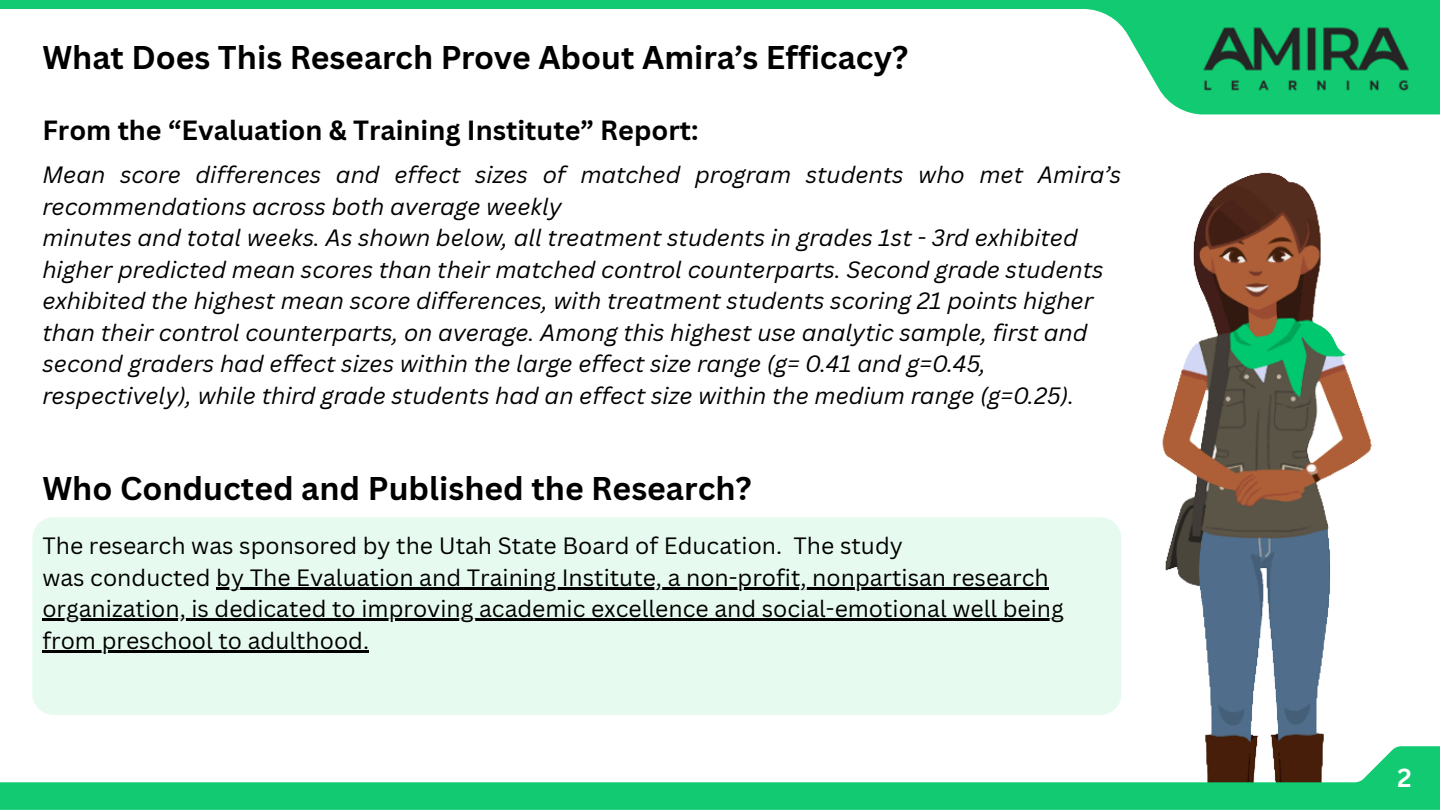
<style>
.page{position:relative;width:1440px;height:810px;background:#fff}
.page>*{position:absolute;margin:0;border:0;box-sizing:border-box;transform-origin:0 0}
.t1{font:700 32px "Canva Sans";color:#000}
.t2{font:700 27px "Canva Sans";color:#000}
.t3{font:700 25.4px "Canva Sans";color:#fff}
.t4{font:italic 23px/31.5px "Canva Sans";color:#000}
.t5{font:23px "Canva Sans";color:#000}
</style>
<div class="page">
<div style="left:32px;top:517px;width:1042px;height:198px;background:#e6faf0"></div>
<img style="left:1074px;top:114px;width:366px;height:632px">
<svg style="left:0;top:0;width:1440px;height:114px"></svg>
<img style="left:1202px;top:21px;width:213px;height:73px">
<svg style="left:0;top:746px;width:1440px;height:64px"></svg>
<hr style="left:216px;top:587px;width:833px;height:2px;background:#000">
<hr style="left:42px;top:619px;width:1022px;height:2px;background:#000">
<hr style="left:42px;top:650px;width:327px;height:2px;background:#000">
<p class="t1" style="left:42px;top:35px;width:867px">What Does This Research Prove About Amira’s Efficacy?</p>
<p class="t2" style="left:42px;top:111px;width:658px">From the “Evaluation &amp; Training Institute” Report:</p>
<h1 class="t4" style="left:42px;top:159px;width:1080px">Mean score differences and effect sizes of matched program students who met Amira’s recommendations across both average weekly</h1>
<p class="t4" style="left:42px;top:222px;width:1037px">minutes and total weeks. As shown below, all treatment students in grades 1st - 3rd exhibited</p>
<p class="t4" style="left:42px;top:253px;width:1063px">higher predicted mean scores than their matched control counterparts. Second grade students</p>
<h2 class="t4" style="left:42px;top:285px;width:1053px">exhibited the highest mean score differences, with treatment students scoring 21 points higher</h2>
<p class="t4" style="left:42px;top:316px;width:1047px">than their control counterparts, on average. Among this highest use analytic sample, first and</p>
<p class="t4" style="left:42px;top:348px;width:945px">second graders had effect sizes within the large effect size range (g= 0.41 and g=0.45,</p>
<p class="t4" style="left:42px;top:379px;width:1033px">respectively), while third grade students had an effect size within the medium range (g=0.25).</p>
<p class="t1" style="left:42px;top:466px;width:711px">Who Conducted and Published the Research?</p>
<p class="t5" style="left:42px;top:530px;width:862px">The research was sponsored by the Utah State Board of Education. The study</p>
<p class="t5" style="left:42px;top:561px;width:1008px">was conducted by The Evaluation and Training Institute, a non-profit, nonpartisan research</p>
<h1 class="t5" style="left:42px;top:593px;width:1023px">organization, is dedicated to improving academic excellence and social-emotional well being</h1>
<p class="t5" style="left:42px;top:624px;width:328px">from preschool to adulthood.</p>
<p class="t3" style="left:1397px;top:760px;width:16px">2</p>
</div>
